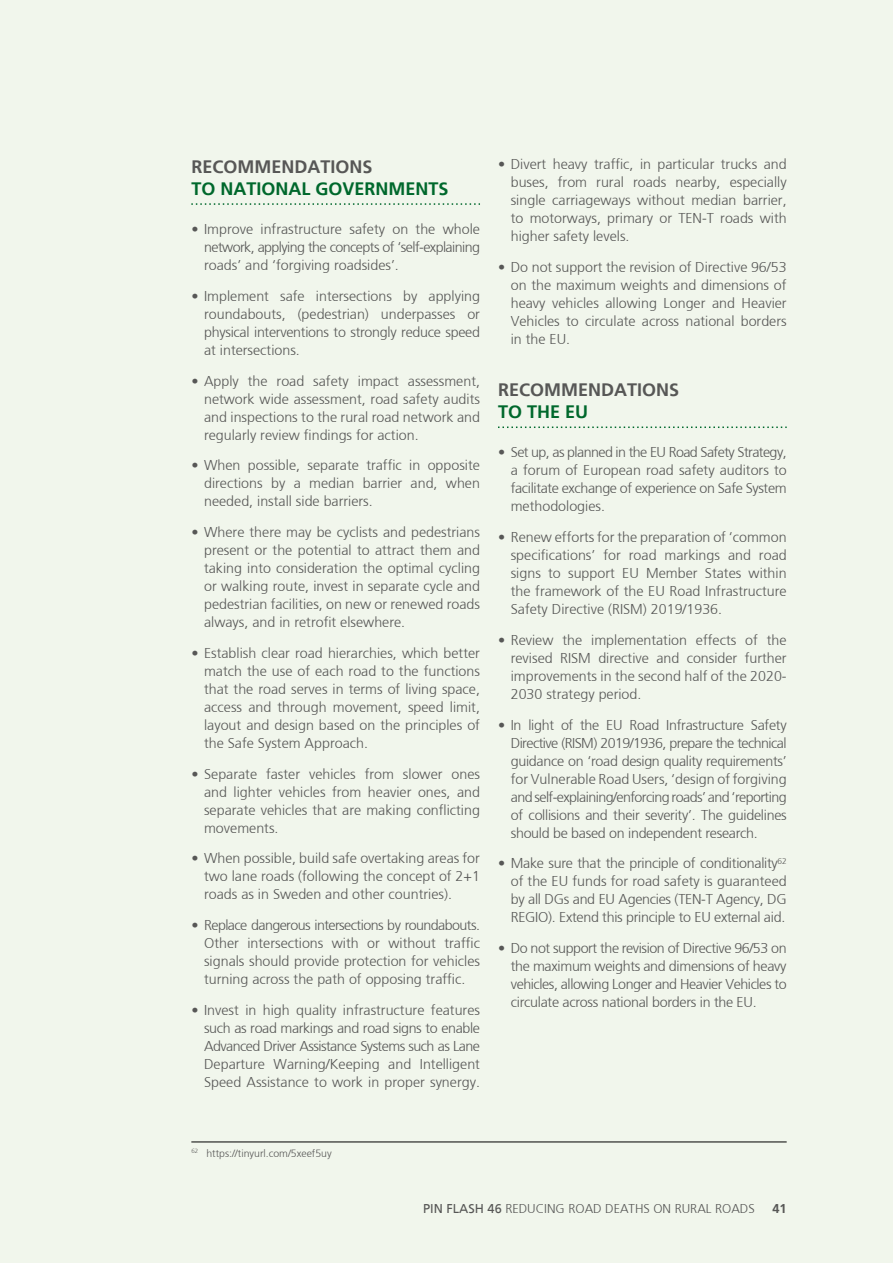
<style>
.page{position:relative;width:893px;height:1263px;background:#f1f6ec}
.page>*{position:absolute;margin:0;border:0;box-sizing:border-box;transform-origin:0 0}
.t1{font:700 18px/21.6px "Frutiger";color:#00682c}
.t2{font:700 18px/21.6px "Frutiger";color:#575756}
.t3{font:300 14.25px/18px "Frutiger";color:#575756;text-align:justify}
.t4{font:300 12.75px "Frutiger";color:#575756}
.t5{font:700 12.75px "Frutiger";color:#575756}
.Footnote{font:300 10.5px "Frutiger";color:#575756}
.s1{color:#575756}
.s2{color:#00682c}
.s3{font-weight:400}
</style>
<div class="page">
<svg style="left:191px;top:203px;width:289px;height:2px"></svg>
<hr style="left:191px;top:1142px;width:596px;height:1px;background:#000">
<svg style="left:498px;top:426px;width:289px;height:2px"></svg>
<p class="t1" style="left:191px;top:156px;width:259px"><span class="s1">RECOMMENDATIONS<br></span>TO NATIONAL GOVERNMENTS</p>
<p class="t3" style="left:204px;top:220px;width:277px;text-indent:-13px">• Improve infrastructure safety on the whole network, applying the concepts of ‘self-explaining roads’ and ‘forgiving roadsides’.</p>
<p class="t3" style="left:204px;top:287px;width:277px;text-indent:-13px">• Implement safe intersections by applying roundabouts, (pedestrian) underpasses or physical interventions to strongly reduce speed at intersections.</p>
<p class="t3" style="left:204px;top:372px;width:277px;text-indent:-13px">• Apply the road safety impact assessment, network wide assessment, road safety audits and inspections to the rural road network and regularly review findings for action.</p>
<p class="t3" style="left:204px;top:456px;width:277px;text-indent:-13px">• When possible, separate traffic in opposite directions by a median barrier and, when needed, install side barriers.</p>
<p class="t3" style="left:204px;top:523px;width:277px;text-indent:-13px">• Where there may be cyclists and pedestrians present or the potential to attract them and taking into consideration the optimal cycling or walking route, invest in separate cycle and pedestrian facilities, on new or renewed roads always, and in retrofit elsewhere.</p>
<p class="t3" style="left:204px;top:644px;width:277px;text-indent:-13px">• Establish clear road hierarchies, which better match the use of each road to the functions that the road serves in terms of living space, access and through movement, speed limit, layout and design based on the principles of the Safe System Approach.</p>
<p class="t3" style="left:204px;top:765px;width:277px;text-indent:-13px">• Separate faster vehicles from slower ones and lighter vehicles from heavier ones, and separate vehicles that are making conflicting movements.</p>
<p class="t3" style="left:204px;top:850px;width:277px;text-indent:-13px">• When possible, build safe overtaking areas for two lane roads (following the concept of 2+1 roads as in Sweden and other countries).</p>
<p class="t3" style="left:204px;top:916px;width:277px;text-indent:-13px">• Replace dangerous intersections by roundabouts.<br>Other intersections with or without traffic signals should provide protection for vehicles turning across the path of opposing traffic.</p>
<p class="t3" style="left:204px;top:1001px;width:277px;text-indent:-13px">• Invest in high quality infrastructure features such as road markings and road signs to enable Advanced Driver Assistance Systems such as Lane Departure Warning/Keeping and Intelligent Speed Assistance to work in proper synergy.</p>
<p class="t3" style="left:511px;top:156px;width:277px;text-indent:-13px">• Divert heavy traffic, in particular trucks and buses, from rural roads nearby, especially single carriageways without median barrier, to motorways, primary or TEN-T roads with higher safety levels.</p>
<p class="t3" style="left:511px;top:258px;width:277px;text-indent:-13px">• Do not support the revision of Directive 96/53 on the maximum weights and dimensions of heavy vehicles allowing Longer and Heavier Vehicles to circulate across national borders in the EU.</p>
<p class="t2" style="left:498px;top:379px;width:183px">RECOMMENDATIONS<br><span class="s2">TO THE EU</span></p>
<p class="t3" style="left:511px;top:443px;width:277px;text-indent:-13px">• Set up, as planned in the EU Road Safety Strategy, a forum of European road safety auditors to facilitate exchange of experience on Safe System methodologies.</p>
<p class="t3" style="left:511px;top:528px;width:277px;text-indent:-13px">• Renew efforts for the preparation of ‘common specifications’ for road markings and road signs to support EU Member States within the framework of the EU Road Infrastructure Safety Directive (RISM) 2019/1936.</p>
<p class="t3" style="left:511px;top:631px;width:277px;text-indent:-13px">• Review the implementation effects of the revised RISM directive and consider further improvements in the second half of the 2020- 2030 strategy period.</p>
<p class="t3" style="left:511px;top:716px;width:277px;text-indent:-13px">• In light of the EU Road Infrastructure Safety Directive (RISM) 2019/1936, prepare the technical guidance on ‘road design quality requirements’ for Vulnerable Road Users, ‘design of forgiving and self-explaining/enforcing roads’ and ‘reporting of collisions and their severity’. The guidelines should be based on independent research.</p>
<p class="t3" style="left:511px;top:854px;width:277px;text-indent:-13px">• Make sure that the principle of conditionality<sup>62 </sup>of the EU funds for road safety is guaranteed by all DGs and EU Agencies (TEN-T Agency, DG REGIO). Extend this principle to EU external aid.</p>
<p class="t3" style="left:511px;top:939px;width:277px;text-indent:-13px">• Do not support the revision of Directive 96/53 on the maximum weights and dimensions of heavy vehicles, allowing Longer and Heavier Vehicles to circulate across national borders in the EU.</p>
<p class="Footnote" style="left:191px;top:1147px;width:142px"><sup>62</sup> https://tinyurl.com/5xeef5uy</p>
<p class="t4" style="left:423px;top:1201px;width:333px"><span class="s3">PIN FLASH 46</span> REDUCING ROAD DEATHS ON RURAL ROADS</p>
<p class="t5" style="left:772px;top:1201px;width:16px">41</p>
</div>
